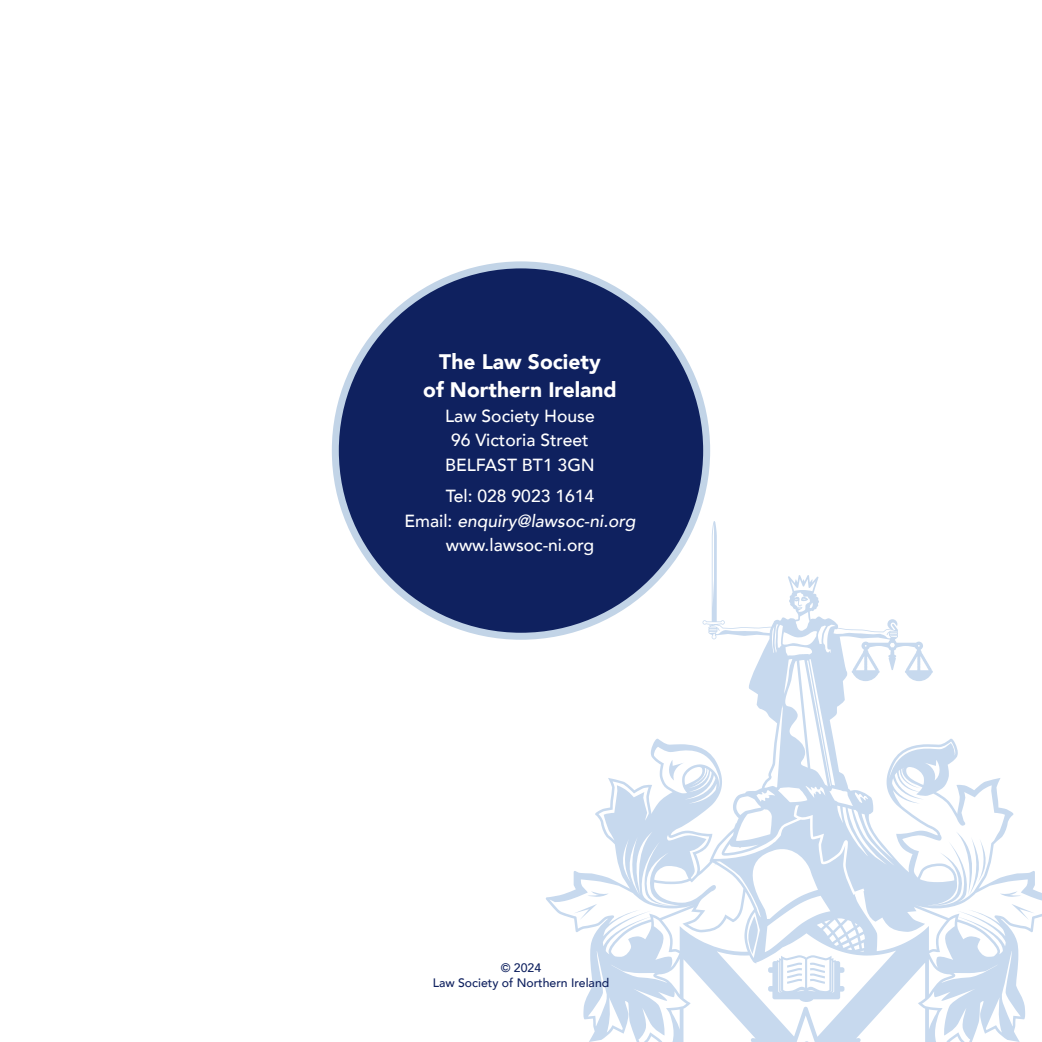
<style>
.page{position:relative;width:1042px;height:1042px;background:#fff}
.page>*{position:absolute;margin:0;border:0;box-sizing:border-box;transform-origin:0 0}
.t1{font:900 21px/28px "Avenir";color:#fff;text-align:center}
.t2{font:500 17.5px/24.5px "Avenir";color:#fff;text-align:center}
.t3{font:500 12.25px/14.7px "Avenir";color:#0f215f;text-align:center}
.s1{font-style:italic}
</style>
<div class="page">
<svg style="left:546px;top:521px;width:496px;height:521px"></svg>
<svg style="left:768px;top:955px;width:76px;height:47px"></svg>
<svg style="left:801px;top:596px;width:7px;height:5px"></svg>
<div style="left:335px;top:265px;width:371px;height:371px;background:#0f215f;border-radius:50%"></div>
<p class="t1" style="left:423px;top:347px;width:195px">The Law Society<br>of Northern Ireland</p>
<p class="t2" style="left:445px;top:402px;width:151px">Law Society House<br>96 Victoria Street<br>BELFAST BT1 3GN</p>
<p class="t2" style="left:404px;top:483px;width:232px">Tel: 028 9023 1614<br>Email: <span class="s1">enquiry@lawsoc-ni.org </span>www.lawsoc-ni.org</p>
<p class="t3" style="left:433px;top:960px;width:178px">© 2024<br>Law Society of Northern Ireland</p>
</div>
